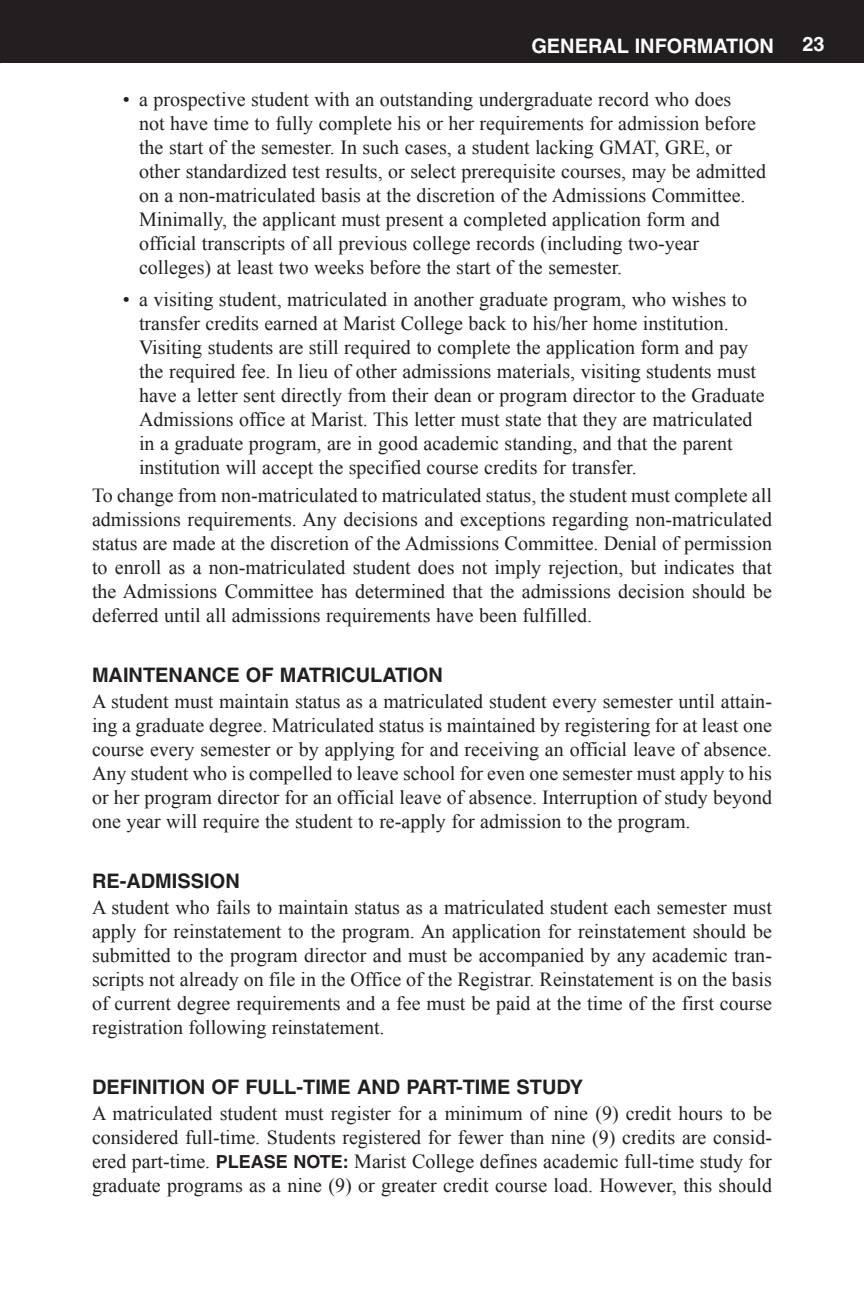
<style>
.page{position:relative;width:864px;height:1296px;background:#fff}
.page>*{position:absolute;margin:0;border:0;box-sizing:border-box;transform-origin:0 0}
.First_Paragraph{font:20px/24px "Times New Roman";color:#231f20;text-align:justify}
.Bullets{font:20px/24px "Times New Roman";color:#231f20}
.B_Head_-_caps{font:700 20px "Helvetica";color:#231f20}
.t1{font:700 20px "Helvetica";color:#fff}
.s1{font-family:"Helvetica";font-weight:700;font-size:18px}
</style>
<div class="page">
<div style="left:0;top:0;width:864px;height:63px;background:#231f20"></div>
<p class="t1" style="left:531px;top:34px;width:244px">GENERAL INFORMATION</p>
<p class="t1" style="left:802px;top:32px;width:24px">23</p>
<p class="Bullets" style="left:139px;top:87px;width:629px;text-indent:-16px">• a prospective student with an outstanding undergraduate record who does<br>not have time to fully complete his or her requirements for admission before the start of the semester. In such cases, a student lacking GMAT, GRE, or other standardized test results, or select prerequisite courses, may be admitted on a non-matriculated basis at the discretion of the Admissions Committee.<br>Minimally, the applicant must present a completed application form and official transcripts of all previous college records (including two-year colleges) at least two weeks before the start of the semester.</p>
<p class="Bullets" style="left:139px;top:287px;width:627px;text-indent:-16px">• a visiting student, matriculated in another graduate program, who wishes to transfer credits earned at Marist College back to his/her home institution.<br>Visiting students are still required to complete the application form and pay the required fee. In lieu of other admissions materials, visiting students must have a letter sent directly from their dean or program director to the Graduate Admissions office at Marist. This letter must state that they are matriculated in a graduate program, are in good academic standing, and that the parent institution will accept the specified course credits for transfer.</p>
<p class="First_Paragraph" style="left:92px;top:483px;width:682px">To change from non-matriculated to matriculated status, the student must complete all admissions requirements. Any decisions and exceptions regarding non-matriculated status are made at the discretion of the Admissions Committee. Denial of permission to enroll as a non-matriculated student does not imply rejection, but indicates that the Admissions Committee has determined that the admissions decision should be deferred until all admissions requirements have been fulfilled.</p>
<p class="B_Head_-_caps" style="left:92px;top:663px;width:352px">MAINTENANCE OF MATRICULATION</p>
<p class="First_Paragraph" style="left:92px;top:689px;width:682px">A student must maintain status as a matriculated student every semester until attain&shy;ing a graduate degree. Matriculated status is maintained by registering for at least one course every semester or by applying for and receiving an official leave of absence.<br>Any student who is compelled to leave school for even one semester must apply to his or her program director for an official leave of absence. Interruption of study beyond one year will require the student to re-apply for admission to the program.</p>
<p class="B_Head_-_caps" style="left:92px;top:869px;width:149px">RE-ADMISSION</p>
<p class="First_Paragraph" style="left:92px;top:895px;width:682px">A student who fails to maintain status as a matriculated student each semester must apply for reinstatement to the program. An application for reinstatement should be submitted to the program director and must be accompanied by any academic tran&shy;scripts not already on file in the Office of the Registrar. Reinstatement is on the basis of current degree requirements and a fee must be paid at the time of the first course registration following reinstatement.</p>
<p class="B_Head_-_caps" style="left:92px;top:1075px;width:493px">DEFINITION OF FULL-TIME AND PART-TIME STUDY</p>
<p class="First_Paragraph" style="left:92px;top:1101px;width:682px">A matriculated student must register for a minimum of nine (9) credit hours to be considered full-time. Students registered for fewer than nine (9) credits are consid&shy;ered part-time. <span class="s1">PLEASE NOTE:</span> Marist College defines academic full-time study for graduate programs as a nine (9) or greater credit course load. However, this should</p>
</div>
